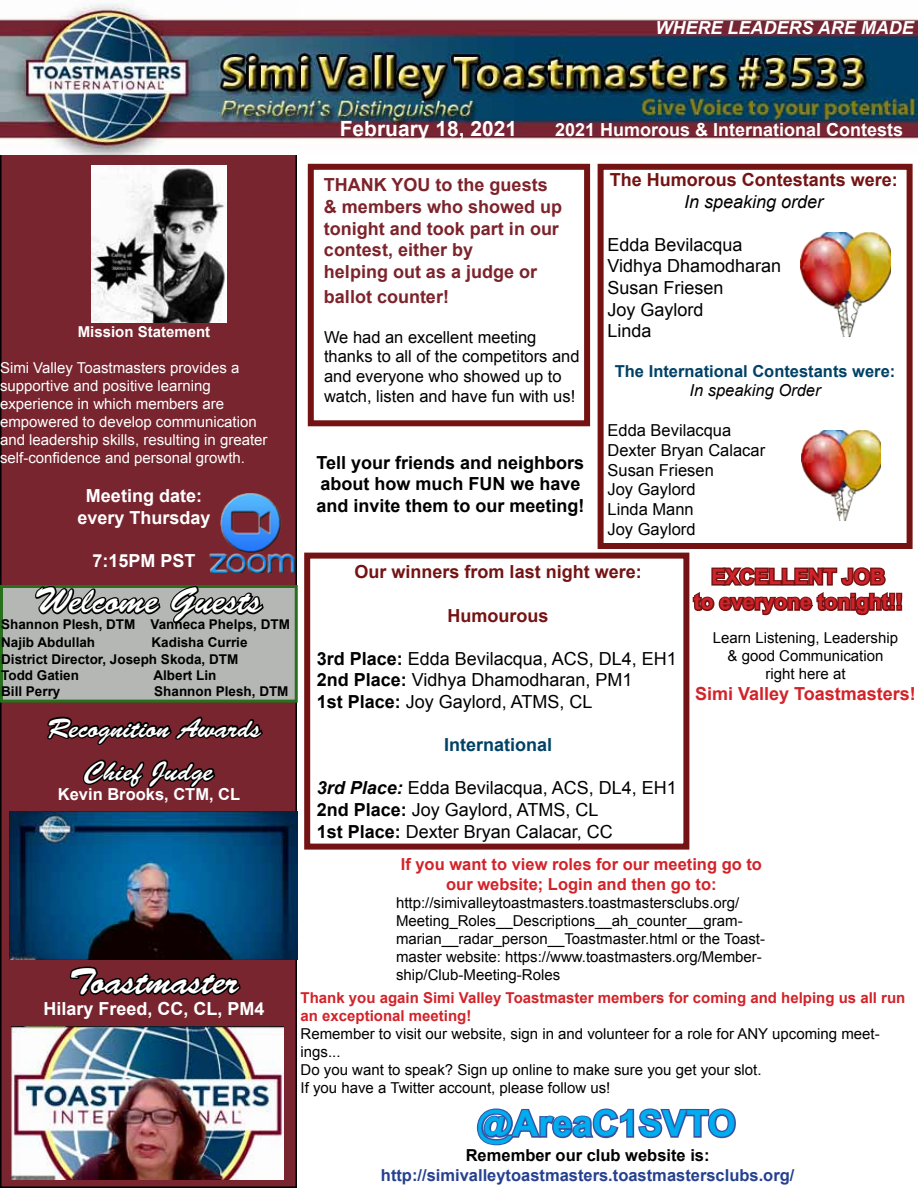
<style>
.page{position:relative;width:918px;height:1188px;background:#fff}
.page>*{position:absolute;margin:0;border:0;box-sizing:border-box;transform-origin:0 0}
.t1{font:36px "Brush Script Std";color:#fff}
.t2{font:700 36px "Arial";color:#00aeef}
.t3{font:27px/43.2px "Brush Script Std";color:#fff;text-align:center}
.t4{font:700 21px/25.2px "Arial";color:#d2232a;text-align:center}
.t5{font:700 21px "Arial";color:#fff}
.t6{font:18px/21.6px "Arial";color:#000}
.t7{font:700 18px/21.6px "Arial";color:#7c232b}
.t8{font:700 18px/21.6px "Arial";color:#fff;text-align:center}
.t9{font:700 18px/21.6px "Arial";color:#000}
.t10{font:700 18px "Arial";color:#741313}
.t11{font:700 18px "Arial";color:#d2232a}
.t12{font:italic 700 18px "Arial";color:#fff}
.t13{font:italic 18px "Arial";color:#000}
.t14{font:700 18px "Arial";color:#014165}
.t15{font:16.5px/19.8px "Arial";color:#000}
.t16{font:700 16.5px/19.8px "Arial";color:#d2232a;text-align:center}
.t17{font:700 16.5px "Arial";color:#25408f}
.t18{font:700 16.5px "Arial";color:#014165}
.t19{font:700 16.5px "Arial";color:#000}
.t20{font:700 16.5px "Arial";color:#fff}
.t21{font:italic 16.5px "Arial";color:#000}
.t22{font:15px/18px "Arial";color:#000}
.t23{font:15px/18px "Arial";color:#fff}
.t24{font:700 15px/18px "Arial";color:#d2232a}
.t25{font:700 15px "Arial";color:#fff}
.t26{font:700 13.5px/16.2px "Arial";color:#000}
.s1{font-weight:700}
.s2{font-weight:700;font-style:italic}
</style>
<div class="page">
<div style="left:1px;top:1px;width:295px;height:1186px;background:#78252f"></div>
<img style="left:0;top:0;width:918px;height:155px">
<svg style="left:476px;top:1108px;width:260px;height:38px"></svg>
<svg style="left:692px;top:567px;width:211px;height:49px"></svg>
<img style="left:265px;top:496px;width:30px;height:76px">
<img style="left:800px;top:232px;width:91px;height:104px">
<img style="left:801px;top:430px;width:79px;height:90px">
<div style="left:2px;top:586px;width:294px;height:115px;background:#b4b7b4"></div>
<div style="left:0;top:585px;width:298px;height:118px;border:3px solid #27711d"></div>
<svg style="left:34px;top:493px;width:231px;height:534px"></svg>
<div style="left:308px;top:164px;width:282px;height:262px;border:6px solid #741313"></div>
<div style="left:598px;top:164px;width:315px;height:385px;border:6px solid #741313"></div>
<div style="left:304px;top:553px;width:385px;height:297px;border:6px solid #741313"></div>
<img style="left:12px;top:1027px;width:271px;height:153px">
<img style="left:9px;top:812px;width:288px;height:147px">
<img style="left:92px;top:166px;width:135px;height:156px">
<p class="t12" style="left:655px;top:16px;width:260px">WHERE LEADERS ARE MADE</p>
<h3 class="t5" style="left:340px;top:115px;width:179px">February 18, 2021</h3>
<p class="t8" style="left:555px;top:119px;width:350px">2021 Humorous &amp; International Contests</p>
<p class="t25" style="left:78px;top:321px;width:134px">Mission Statement</p>
<p class="t23" style="left:0;top:359px;width:269px">Simi Valley Toastmasters provides a supportive and positive learning experience in which members are empowered to develop communication and leadership skills, resulting in greater self-confidence and personal growth.</p>
<p class="t8" style="left:77px;top:486px;width:135px">Meeting date: every Thursday</p>
<p class="t8" style="left:92px;top:551px;width:105px">7:15PM PST</p>
<h1 class="t1" style="left:35px;top:581px;width:229px">Welcome Guests</h1>
<p class="t26" style="left:1px;top:616px;width:290px;line-height:18px">Shannon Plesh, DTM Vanneca Phelps, DTM<br>Najib Abdullah</p>
<p class="t26" style="left:1px;top:635px;width:248px;text-indent:150px">Kadisha Currie<br>District Director, Joseph Skoda, DTM<br>Todd Gatien</p>
<p class="t26" style="left:153px;top:667px;width:65px">Albert Lin</p>
<p class="t26" style="left:1px;top:683px;width:61px">Bill Perry</p>
<p class="t26" style="left:154px;top:683px;width:136px">Shannon Plesh, DTM</p>
<h2 class="t3" style="left:47px;top:707px;width:215px">Recognition Awards<br>Chief Judge</h2>
<p class="t20" style="left:58px;top:783px;width:184px">Kevin Brooks, CTM, CL</p>
<h1 class="t1" style="left:69px;top:961px;width:171px">Toastmaster</h1>
<p class="t8" style="left:43px;top:998px;width:223px">Hilary Freed, CC, CL, PM4</p>
<p class="t10" style="left:610px;top:168px;width:290px">The Humorous Contestants were:</p>
<p class="t13" style="left:684px;top:190px;width:141px">In speaking order</p>
<p class="t6" style="left:608px;top:234px;width:175px">Edda Bevilacqua<br>Vidhya Dhamodharan<br>Susan Friesen<br>Joy Gaylord<br>Linda</p>
<p class="t18" style="left:615px;top:360px;width:282px">The International Contestants were:</p>
<p class="t21" style="left:690px;top:380px;width:133px">In speaking Order</p>
<p class="t15" style="left:608px;top:420px;width:159px">Edda Bevilacqua<br>Dexter Bryan Calacar<br>Susan Friesen<br>Joy Gaylord<br>Linda Mann<br>Joy Gaylord</p>
<p class="t10" style="left:355px;top:560px;width:289px">Our winners from last night were:</p>
<p class="t10" style="left:448px;top:603px;width:102px">Humourous</p>
<p class="t6" style="left:317px;top:648px;width:362px"><span class="s1">3rd Place:</span> Edda Bevilacqua, ACS, DL4, EH1<br><span class="s1">2nd Place:</span> Vidhya Dhamodharan, PM1<br><span class="s1">1st Place:</span> Joy Gaylord, ATMS, CL</p>
<p class="t14" style="left:444px;top:733px;width:110px">International</p>
<p class="t6" style="left:317px;top:777px;width:362px"><span class="s2">3rd Place:</span> Edda Bevilacqua, ACS, DL4, EH1<br><span class="s1">2nd Place:</span> Joy Gaylord, ATMS, CL<br><span class="s1">1st Place:</span> Dexter Bryan Calacar, CC</p>
<p class="t7" style="left:324px;top:175px;width:240px">THANK YOU to the guests &amp; members who showed up tonight and took part in our contest, either by<br>helping out as a judge or</p>
<p class="t7" style="left:324px;top:286px;width:127px">ballot counter!</p>
<p class="t15" style="left:324px;top:327px;width:257px">We had an excellent meeting thanks to all of the competitors and and everyone who showed up to watch, listen and have fun with us!</p>
<p class="t9" style="left:316px;top:452px;width:270px">Tell your friends and neighbors about how much FUN we have and invite them to our meeting!</p>
<h3 class="t4" style="left:694px;top:565px;width:210px">EXCELLENT JOB<br>to everyone tonight!!</h3>
<p class="t22" style="left:713px;top:629px;width:187px;text-align:center">Learn Listening, Leadership &amp; good Communication right here at</p>
<p class="t11" style="left:695px;top:682px;width:222px">Simi Valley Toastmasters!</p>
<p class="t16" style="left:401px;top:855px;width:363px">If you want to view roles for our meeting go to our website; Login and then go to:</p>
<p class="t22" style="left:396px;top:894px;width:371px">http://simivalleytoastmasters.toastmastersclubs.org/ Meeting_Roles__Descriptions__ah_counter__gram&shy;marian__radar_person__Toastmaster.html or the Toast&shy;master website: https://www.toastmasters.org/Member&shy;ship/Club-Meeting-Roles</p>
<p class="t24" style="left:301px;top:989px;width:606px">Thank you again Simi Valley Toastmaster members for coming and helping us all run an exceptional meeting!</p>
<p class="t22" style="left:301px;top:1025px;width:581px">Remember to visit our website, sign in and volunteer for a role for ANY upcoming meet&shy;ings...<br>Do you want to speak? Sign up online to make sure you get your slot.<br>If you have a Twitter account, please follow us!</p>
<h1 class="t2" style="left:477px;top:1100px;width:260px">@AreaC1SVTO</h1>
<p class="t19" style="left:466px;top:1145px;width:245px">Remember our club website is:</p>
<p class="t17" style="left:381px;top:1164px;width:415px">http://simivalleytoastmasters.toastmastersclubs.org/</p>
</div>
